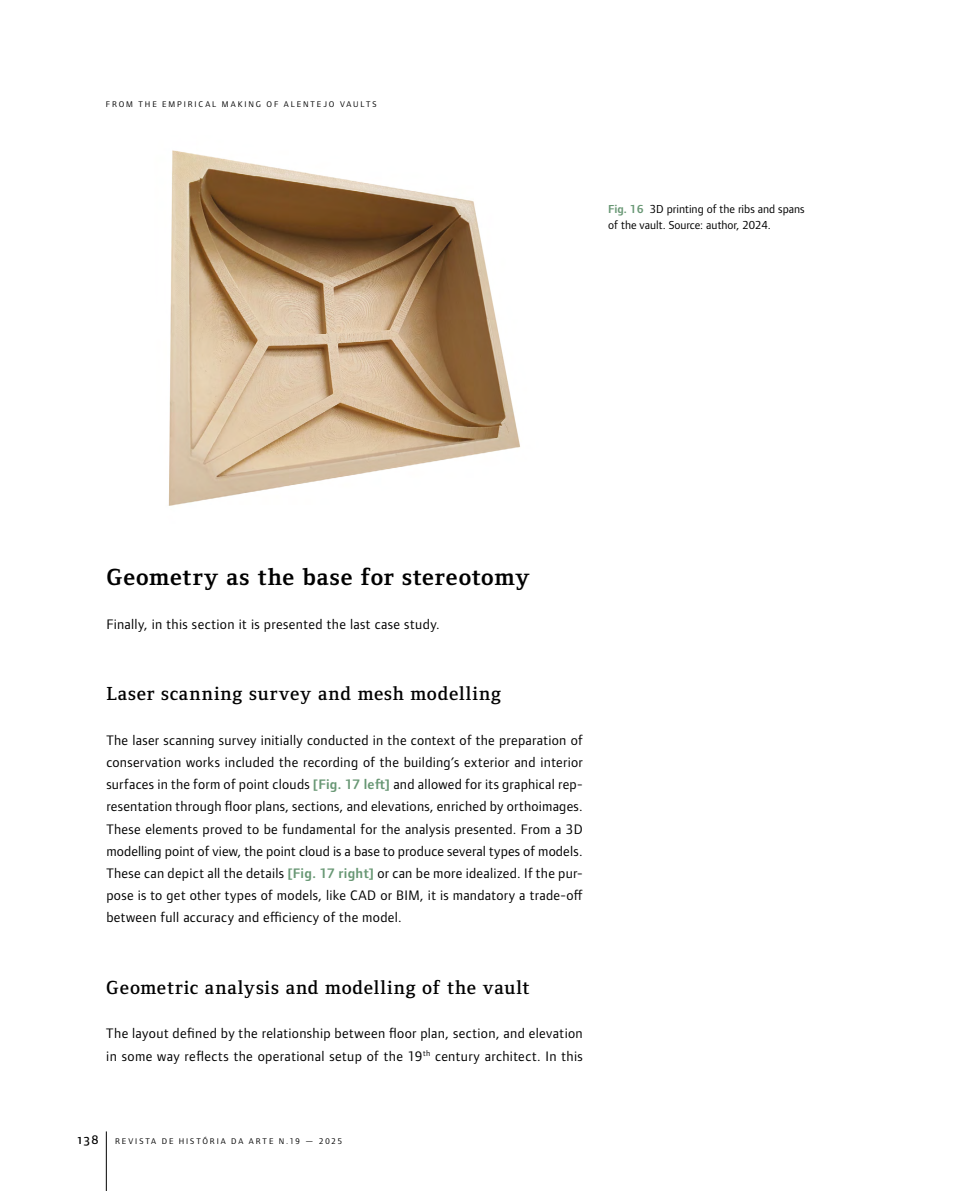
<style>
.page{position:relative;width:957px;height:1191px;background:#fff}
.page>*{position:absolute;margin:0;border:0;box-sizing:border-box;transform-origin:0 0}
.t1{font:700 24px "Foundry Form Serif W04";letter-spacing:.035em;color:#000}
.t2{font:600 19.5px "Foundry Form Serif W04";letter-spacing:.04em;color:#000}
.t3{font:14.25px/22.2px "Foundry Form Sans OT2 W04";letter-spacing:.025em;color:#000;text-align:justify}
.t4{font:13.5px "Foundry Form Sans Medium SC";color:#000}
.t5{font:12px/16.5px "Foundry Form Sans OT2 W04";color:#000}
.t6{font:8.55px "Foundry Form Sans OT2 W04";letter-spacing:.225em;color:#000}
.t7{font:8.55px "Foundry Form Sans";letter-spacing:.22em;color:#000}
.s1{font-weight:600;color:#689774}
</style>
<div class="page">
<hr style="left:106px;top:1131px;width:1px;height:60px;background:#000">
<img style="left:168px;top:150px;width:352px;height:356px">
<p class="t6" style="left:106px;top:99px;width:272px">FROM THE EMPIRICAL MAKING OF ALENTEJO VAULTS</p>
<p class="t5" style="left:608px;top:200px;width:198px"><span class="s1">Fig. 16</span> 3D printing of the ribs and spans of the vault. Source: author, 2024.</p>
<h1 class="t1" style="left:106px;top:559px;width:424px">Geometry as the base for stereotomy</h1>
<p class="t3" style="left:106px;top:613px;width:335px">Finally, in this section it is presented the last case study.</p>
<h2 class="t2" style="left:106px;top:680px;width:396px">Laser scanning survey and mesh modelling</h2>
<p class="t3" style="left:106px;top:729px;width:478px">The laser scanning survey initially conducted in the context of the preparation of conservation works included the recording of the building’s exterior and interior surfaces in the form of point clouds <span class="s1">[Fig. 17 left]</span> and allowed for its graphical rep&shy;resentation through floor plans, sections, and elevations, enriched by orthoimages.<br>These elements proved to be fundamental for the analysis presented. From a 3D modelling point of view, the point cloud is a base to produce several types of models.<br>These can depict all the details <span class="s1">[Fig. 17 right]</span> or can be more idealized. If the pur&shy;pose is to get other types of models, like CAD or BIM, it is mandatory a trade-off between full accuracy and efficiency of the model.</p>
<h2 class="t2" style="left:106px;top:973px;width:424px">Geometric analysis and modelling of the vault</h2>
<p class="t3" style="left:106px;top:1022px;width:478px">The layout defined by the relationship between floor plan, section, and elevation in some way reflects the operational setup of the 19<sup>th</sup> century architect. In this</p>
<p class="t4" style="left:78px;top:1132px;width:22px">138</p>
<p class="t7" style="left:115px;top:1136px;width:228px">REVISTA DE HISTîRIA DA ARTE N.19 — 2025</p>
</div>
